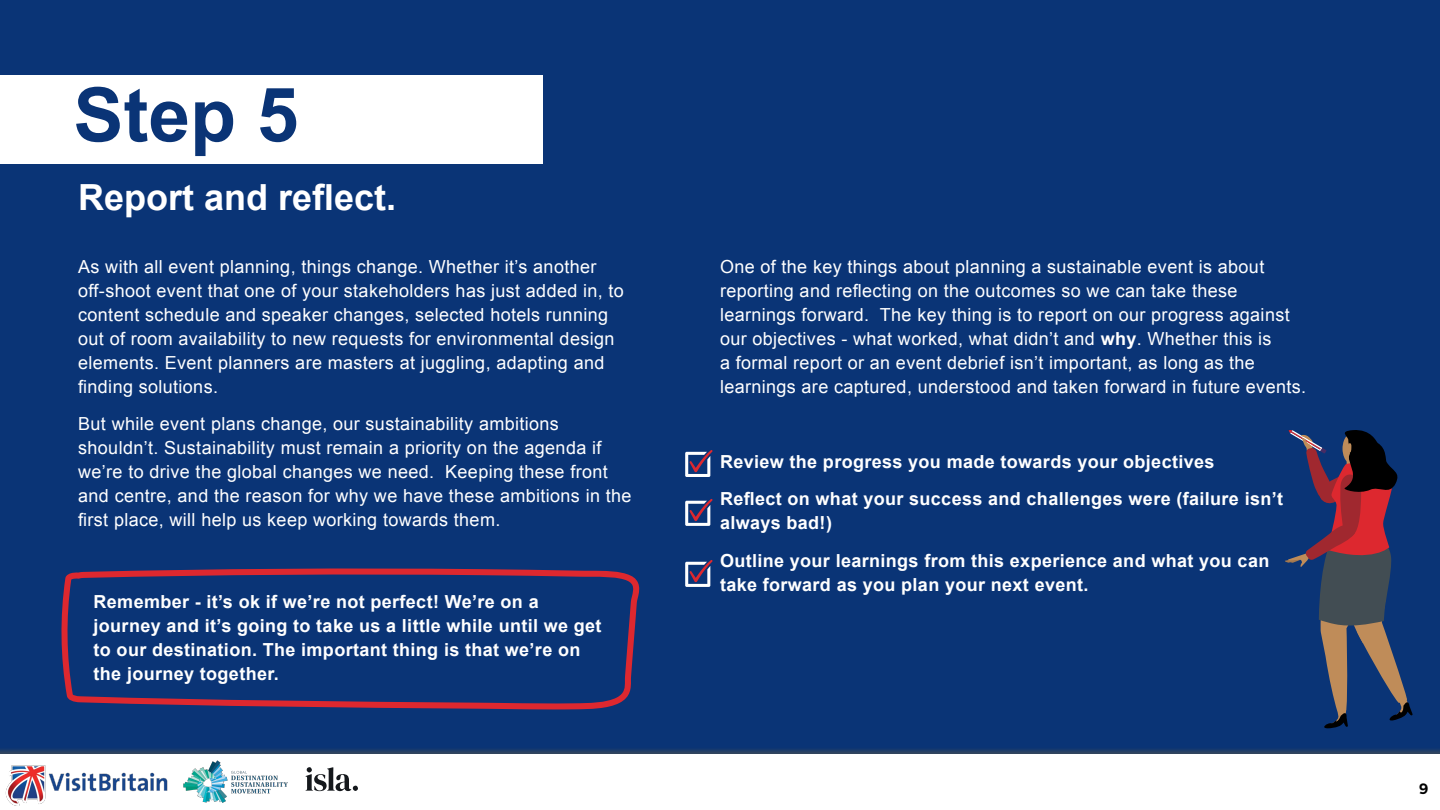
<style>
.page{position:relative;width:1440px;height:810px;background:#0a3476}
.page>*{position:absolute;margin:0;border:0;box-sizing:border-box;transform-origin:0 0}
.t1{font:700 75px "Arial";color:#0a3476}
.t2{font:700 36px "Arial";color:#fff}
.t3{font:18px/24px "Arial";letter-spacing:.02em;color:#fff}
.t4{font:700 18px/24px "Arial";letter-spacing:.02em;color:#fff}
.t5{font:600 15px "Montserrat";color:#000}
.s1{font-weight:700}
</style>
<div class="page">
<div style="left:0;top:747px;width:1440px;height:63px;background:#424d53;opacity:.75"></div>
<div style="left:0;top:754px;width:1440px;height:56px;background:#fff"></div>
<svg style="left:305px;top:767px;width:53px;height:24px"></svg>
<img style="left:184px;top:761px;width:104px;height:42px">
<img style="left:5px;top:765px;width:163px;height:41px">
<div style="left:0;top:75px;width:543px;height:89px;background:#fff"></div>
<svg style="left:1285px;top:430px;width:128px;height:299px"></svg>
<svg style="left:61px;top:568px;width:579px;height:141px"></svg>
<svg style="left:685px;top:450px;width:28px;height:27px"></svg>
<svg style="left:685px;top:499px;width:28px;height:27px"></svg>
<svg style="left:685px;top:560px;width:28px;height:27px"></svg>
<p class="t1" style="left:73px;top:66px;width:227px">Step 5</p>
<p class="t2" style="left:78px;top:174px;width:320px">Report and reflect.</p>
<p class="t3" style="left:78px;top:255px;width:547px">As with all event planning, things change. Whether it’s another off-shoot event that one of your stakeholders has just added in, to content schedule and speaker changes, selected hotels running out of room availability to new requests for environmental design elements. Event planners are masters at juggling, adapting and finding solutions.</p>
<p class="t3" style="left:78px;top:412px;width:555px">But while event plans change, our sustainability ambitions shouldn’t. Sustainability must remain a priority on the agenda if we’re to drive the global changes we need. Keeping these front and centre, and the reason for why we have these ambitions in the first place, will help us keep working towards them.</p>
<p class="t4" style="left:94px;top:590px;width:510px">Remember - it’s ok if we’re not perfect! We’re on a journey and it’s going to take us a little while until we get to our destination. The important thing is that we’re on the journey together.</p>
<p class="t3" style="left:720px;top:255px;width:588px">One of the key things about planning a sustainable event is about reporting and reflecting on the outcomes so we can take these learnings forward. The key thing is to report on our progress against our objectives - what worked, what didn’t and <span class="s1">why</span>. Whether this is<br>a formal report or an event debrief isn’t important, as long as the learnings are captured, understood and taken forward in future events.</p>
<p class="t4" style="left:720px;top:450px;width:496px">Review the progress you made towards your objectives</p>
<p class="t4" style="left:720px;top:487px;width:565px">Reflect on what your success and challenges were (failure isn’t always bad!)</p>
<p class="t4" style="left:720px;top:549px;width:551px">Outline your learnings from this experience and what you can take forward as you plan your next event.</p>
<p class="t5" style="left:1419px;top:780px;width:11px">9</p>
</div>
